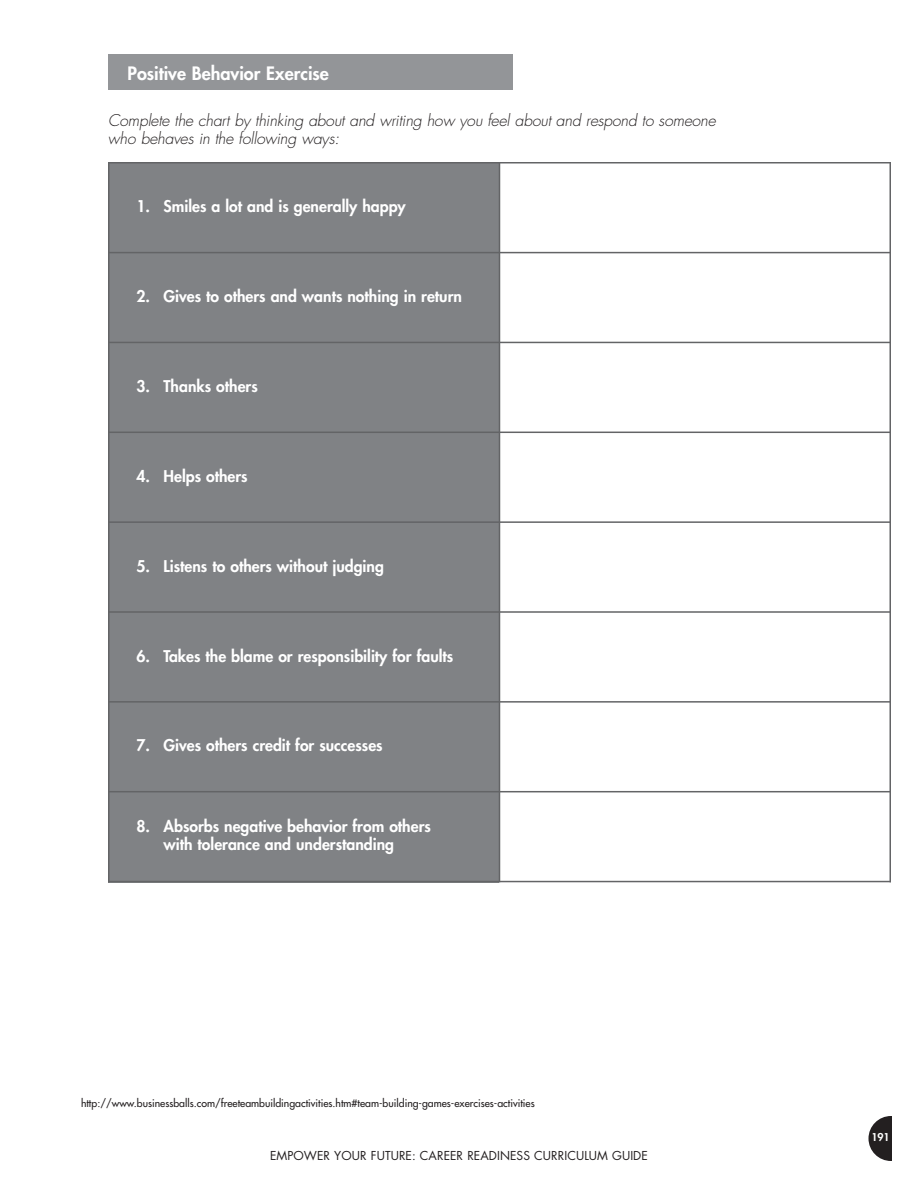
<style>
.page{position:relative;width:918px;height:1188px;background:#fff}
.page>*{position:absolute;margin:0;border:0;box-sizing:border-box;transform-origin:0 0}
.t1{font:800 18px "Futura";color:#fff}
.t2{font:800 15.75px/18px "Futura";color:#fff}
.t3{font:italic 300 15.75px/18px "Futura";letter-spacing:-.015em;color:#231f20}
.t4{font:12px "Futura";letter-spacing:.005em;color:#231f20}
.t5{font:10.5px "Futura";color:#231f20}
.t6{font:800 10.5px "Futura";color:#fff}
</style>
<div class="page">
<div style="left:869px;top:1116px;width:45px;height:45px;background:#231f20;border-radius:50%"></div>
<div style="left:893px;top:1112px;width:25px;height:54px;background:#fff"></div>
<div style="left:108px;top:54px;width:405px;height:36px;background:#939598"></div>
<div style="left:108px;top:162px;width:392px;height:91px;background:#808285"></div>
<div style="left:108px;top:253px;width:392px;height:89px;background:#808285"></div>
<div style="left:108px;top:342px;width:392px;height:90px;background:#808285"></div>
<div style="left:108px;top:432px;width:392px;height:90px;background:#808285"></div>
<div style="left:108px;top:522px;width:392px;height:90px;background:#808285"></div>
<div style="left:108px;top:612px;width:392px;height:90px;background:#808285"></div>
<div style="left:108px;top:702px;width:392px;height:90px;background:#808285"></div>
<div style="left:108px;top:792px;width:392px;height:90px;background:#808285"></div>
<hr style="left:108px;top:162px;width:2px;height:720px;background:#636466">
<hr style="left:499px;top:162px;width:1px;height:720px;background:#636466">
<hr style="left:890px;top:162px;width:1px;height:720px;background:#636466">
<hr style="left:108px;top:162px;width:783px;height:2px;background:#636466">
<hr style="left:108px;top:252px;width:783px;height:1px;background:#636466">
<hr style="left:108px;top:342px;width:783px;height:1px;background:#636466">
<hr style="left:108px;top:432px;width:783px;height:1px;background:#636466">
<hr style="left:108px;top:521px;width:783px;height:2px;background:#636466">
<hr style="left:108px;top:611px;width:783px;height:2px;background:#636466">
<hr style="left:108px;top:701px;width:783px;height:2px;background:#636466">
<hr style="left:108px;top:791px;width:783px;height:1px;background:#636466">
<hr style="left:108px;top:881px;width:783px;height:1px;background:#636466">
<p class="t1" style="left:128px;top:64px;width:203px">Positive Behavior Exercise</p>
<p class="t3" style="left:108px;top:113px;width:612px">Complete the chart by thinking about and writing how you feel about and respond to someone who behaves in the following ways:</p>
<p class="t2" style="left:137px;top:199px;width:271px">1. Smiles a lot and is generally happy</p>
<p class="t2" style="left:137px;top:289px;width:327px">2. Gives to others and wants nothing in return</p>
<p class="t2" style="left:137px;top:378px;width:123px">3. Thanks others</p>
<p class="t2" style="left:137px;top:468px;width:113px">4. Helps others</p>
<p class="t2" style="left:137px;top:558px;width:249px">5. Listens to others without judging</p>
<p class="t2" style="left:137px;top:648px;width:318px">6. Takes the blame or responsibility for faults</p>
<p class="t2" style="left:137px;top:738px;width:248px">7. Gives others credit for successes</p>
<p class="t2" style="left:163px;top:819px;width:269px;text-indent:-27px">8. Absorbs negative behavior from others with tolerance and understanding</p>
<p class="t5" style="left:81px;top:1098px;width:455px">http://www.businessballs.com/freeteambuildingactivities.htm#team-building-games-exercises-activities</p>
<p class="t4" style="left:270px;top:1150px;width:379px">EMPOWER YOUR FUTURE: CAREER READINESS CURRICULUM GUIDE</p>
<p class="t6" style="left:871px;top:1133px;width:20px">191</p>
</div>
